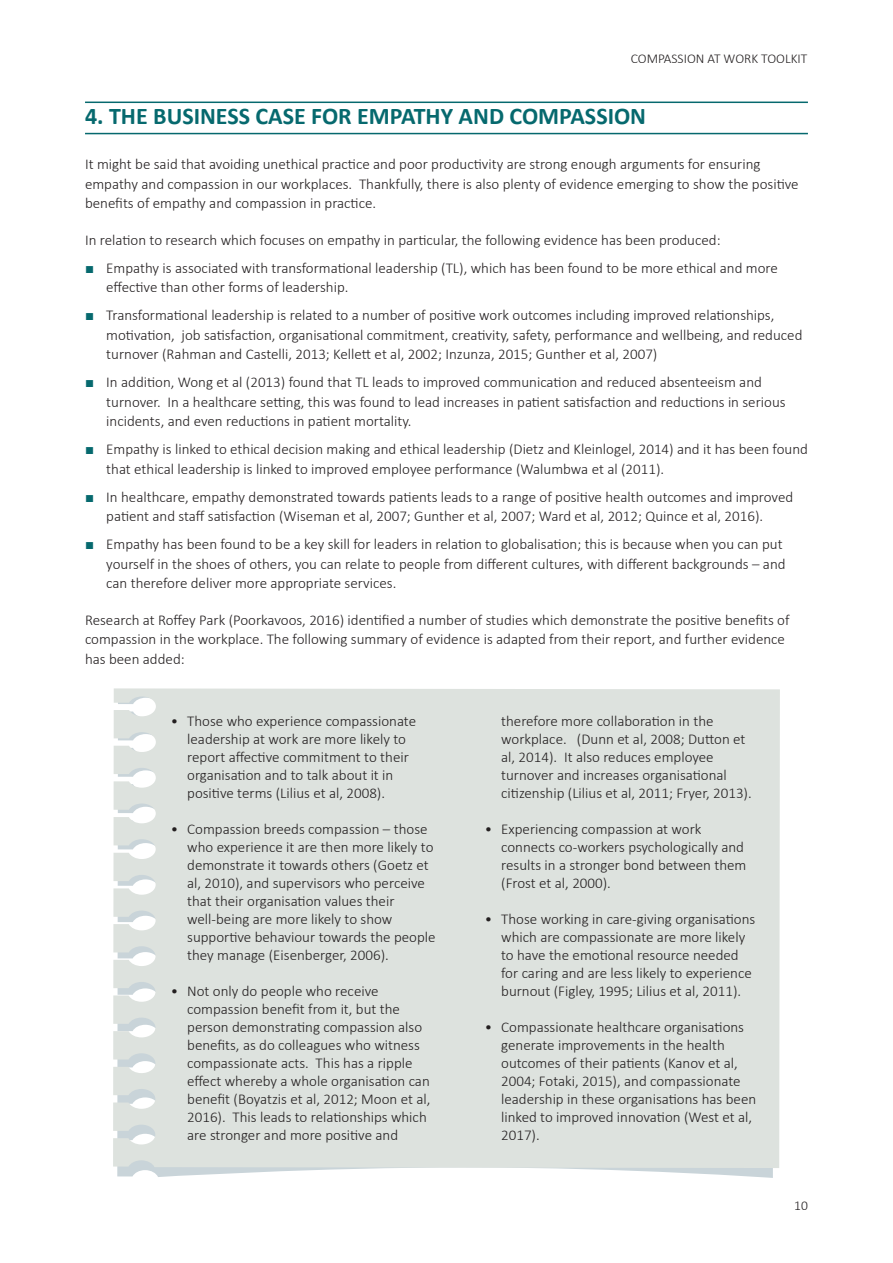
<style>
.page{position:relative;width:893px;height:1263px;background:#fff}
.page>*{position:absolute;margin:0;border:0;box-sizing:border-box;transform-origin:0 0}
.Section_Heading{font:700 24px "Calibri";color:#06696e}
.t1{font:300 15px/18px "Calibri";color:#231f20}
.t2{font:300 13.5px "Calibri";color:#231f20}
.s1{font-family:"Arial";font-weight:400;color:#06696e}
</style>
<div class="page">
<hr style="left:85px;top:102px;width:723px;height:1px;background:#06696e">
<hr style="left:85px;top:133px;width:723px;height:1px;background:#06696e">
<svg style="left:117px;top:1168px;width:656px;height:10px"></svg>
<div style="left:113px;top:688px;width:667px;height:480px;background:#dde2de"></div>
<p class="t2" style="left:631px;top:50px;width:178px">COMPASSION AT WORK TOOLKIT</p>
<p class="Section_Heading" style="left:85px;top:101px;width:563px">4. THE BUSINESS CASE FOR EMPATHY AND COMPASSION</p>
<p class="t1" style="left:85px;top:154px;width:715px;line-height:19.5px">It might be said that avoiding unethical practice and poor productivity are strong enough arguments for ensuring empathy and compassion in our workplaces. Thankfully, there is also plenty of evidence emerging to show the positive benefits of empathy and compassion in practice.</p>
<p class="t1" style="left:85px;top:231px;width:637px">In relation to research which focuses on empathy in particular, the following evidence has been produced:</p>
<p class="t1" style="left:106px;top:258px;width:673px;line-height:19.5px;text-indent:-21px"><span class="s1">■</span> Empathy is associated with transformational leadership (TL), which has been found to be more ethical and more effective than other forms of leadership.</p>
<p class="t1" style="left:106px;top:305px;width:698px;line-height:19.5px;text-indent:-21px"><span class="s1">■</span> Transformational leadership is related to a number of positive work outcomes including improved relationships, motivation, job satisfaction, organisational commitment, creativity, safety, performance and wellbeing, and reduced turnover (Rahman and Castelli, 2013; Kellett et al, 2002; Inzunza, 2015; Gunther et al, 2007)</p>
<p class="t1" style="left:106px;top:372px;width:681px;line-height:19.5px;text-indent:-21px"><span class="s1">■</span> In addition, Wong et al (2013) found that TL leads to improved communication and reduced absenteeism and turnover. In a healthcare setting, this was found to lead increases in patient satisfaction and reductions in serious incidents, and even reductions in patient mortality.</p>
<p class="t1" style="left:106px;top:439px;width:703px;line-height:19.5px;text-indent:-21px"><span class="s1">■</span> Empathy is linked to ethical decision making and ethical leadership (Dietz and Kleinlogel, 2014) and it has been found that ethical leadership is linked to improved employee performance (Walumbwa et al (2011).</p>
<p class="t1" style="left:85px;top:487px;width:710px;line-height:19.5px;text-align:center"><span class="s1">■</span> In healthcare, empathy demonstrated towards patients leads to a range of positive health outcomes and improved patient and staff satisfaction (Wiseman et al, 2007; Gunther et al, 2007; Ward et al, 2012; Quince et al, 2016).</p>
<p class="t1" style="left:106px;top:534px;width:681px;line-height:19.5px;text-indent:-21px"><span class="s1">■</span> Empathy has been found to be a key skill for leaders in relation to globalisation; this is because when you can put yourself in the shoes of others, you can relate to people from different cultures, with different backgrounds – and can therefore deliver more appropriate services.</p>
<p class="t1" style="left:85px;top:610px;width:706px;line-height:19.5px">Research at Roffey Park (Poorkavoos, 2016) identified a number of studies which demonstrate the positive benefits of compassion in the workplace. The following summary of evidence is adapted from their report, and further evidence has been added:</p>
<p class="t1" style="left:187px;top:712px;width:230px;text-indent:-16px">• Those who experience compassionate leadership at work are more likely to report affective commitment to their organisation and to talk about it in positive terms (Lilius et al, 2008).</p>
<p class="t1" style="left:187px;top:820px;width:250px;text-indent:-16px">• Compassion breeds compassion – those who experience it are then more likely to demonstrate it towards others (Goetz et al, 2010), and supervisors who perceive that their organisation values their well-being are more likely to show supportive behaviour towards the people they manage (Eisenberger, 2006).</p>
<p class="t1" style="left:187px;top:982px;width:245px;text-indent:-16px">• Not only do people who receive compassion benefit from it, but the person demonstrating compassion also benefits, as do colleagues who witness compassionate acts. This has a ripple effect whereby a whole organisation can benefit (Boyatzis et al, 2012; Moon et al, 2016). This leads to relationships which are stronger and more positive and</p>
<p class="t1" style="left:501px;top:712px;width:252px">therefore more collaboration in the workplace. (Dunn et al, 2008; Dutton et al, 2014). It also reduces employee turnover and increases organisational citizenship (Lilius et al, 2011; Fryer, 2013).</p>
<p class="t1" style="left:501px;top:820px;width:247px;text-indent:-16px">• Experiencing compassion at work connects co-workers psychologically and results in a stronger bond between them (Frost et al, 2000).</p>
<p class="t1" style="left:501px;top:910px;width:256px;text-indent:-16px">• Those working in care-giving organisations which are compassionate are more likely to have the emotional resource needed for caring and are less likely to experience burnout (Figley, 1995; Lilius et al, 2011).</p>
<p class="t1" style="left:501px;top:1018px;width:256px;text-indent:-16px">• Compassionate healthcare organisations generate improvements in the health outcomes of their patients (Kanov et al, 2004; Fotaki, 2015), and compassionate leadership in these organisations has been linked to improved innovation (West et al, 2017).</p>
<p class="t2" style="left:794px;top:1197px;width:15px">10</p>
</div>
